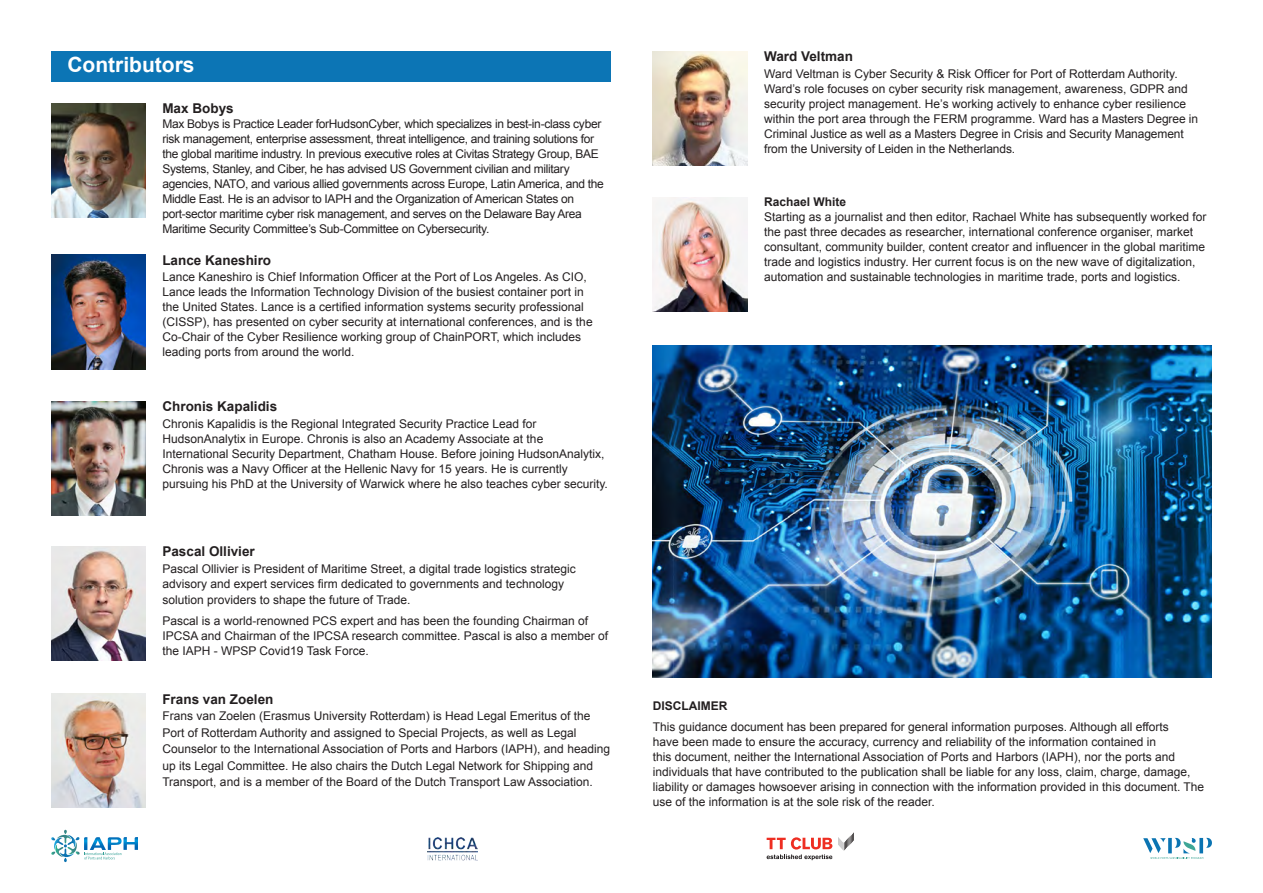
<style>
.page{position:relative;width:1263px;height:893px;background:#fff}
.page>*{position:absolute;margin:0;border:0;box-sizing:border-box;transform-origin:0 0}
.t1{font:700 21px "Arial";color:#fff}
.t2{font:700 13.5px "Arial";color:#231f20}
.t3{font:12px/15px "Arial";color:#231f20}
.t4{font:12px/15px "Arial";letter-spacing:-.025em;color:#231f20}
.t5{font:700 12px "Arial";color:#231f20}
</style>
<div class="page">
<img style="left:653px;top:345px;width:559px;height:333px">
<svg style="left:1143px;top:838px;width:69px;height:21px"></svg>
<svg style="left:51px;top:830px;width:87px;height:32px"></svg>
<img style="left:427px;top:837px;width:50px;height:23px">
<svg style="left:838px;top:832px;width:16px;height:19px"></svg>
<svg style="left:767px;top:837px;width:65px;height:23px"></svg>
<img style="left:51px;top:546px;width:95px;height:114px">
<img style="left:51px;top:104px;width:95px;height:114px">
<img style="left:51px;top:255px;width:95px;height:114px">
<img style="left:653px;top:52px;width:94px;height:114px">
<img style="left:51px;top:694px;width:95px;height:114px">
<img style="left:51px;top:401px;width:95px;height:114px">
<div style="left:51px;top:51px;width:559px;height:31px;background:#0c75b5"></div>
<img style="left:653px;top:198px;width:94px;height:114px">
<p class="t1" style="left:67px;top:51px;width:129px">Contributors</p>
<p class="t2" style="left:162px;top:100px;width:73px">Max Bobys</p>
<p class="t4" style="left:162px;top:117px;width:443px">Max Bobys is Practice Leader forHudsonCyber, which specializes in best-in-class cyber risk management, enterprise assessment, threat intelligence, and training solutions for the global maritime industry. In previous executive roles at Civitas Strategy Group, BAE Systems, Stanley, and Ciber, he has advised US Government civilian and military agencies, NATO, and various allied governments across Europe, Latin America, and the Middle East. He is an advisor to IAPH and the Organization of American States on port-sector maritime cyber risk management, and serves on the Delaware Bay Area Maritime Security Committee’s Sub-Committee on Cybersecurity.</p>
<p class="t2" style="left:162px;top:251px;width:110px">Lance Kaneshiro</p>
<p class="t3" style="left:162px;top:270px;width:432px">Lance Kaneshiro is Chief Information Officer at the Port of Los Angeles. As CIO, Lance leads the Information Technology Division of the busiest container port in the United States. Lance is a certified information systems security professional (CISSP), has presented on cyber security at international conferences, and is the Co-Chair of the Cyber Resilience working group of ChainPORT, which includes leading ports from around the world.</p>
<p class="t2" style="left:162px;top:398px;width:116px">Chronis Kapalidis</p>
<p class="t3" style="left:162px;top:416px;width:447px">Chronis Kapalidis is the Regional Integrated Security Practice Lead for HudsonAnalytix in Europe. Chronis is also an Academy Associate at the International Security Department, Chatham House. Before joining HudsonAnalytix, Chronis was a Navy Officer at the Hellenic Navy for 15 years. He is currently pursuing his PhD at the University of Warwick where he also teaches cyber security.</p>
<p class="t2" style="left:162px;top:543px;width:94px">Pascal Ollivier</p>
<p class="t3" style="left:162px;top:561px;width:415px">Pascal Ollivier is President of Maritime Street, a digital trade logistics strategic advisory and expert services firm dedicated to governments and technology</p>
<p class="t3" style="left:162px;top:593px;width:250px">solution providers to shape the future of Trade.</p>
<p class="t3" style="left:162px;top:614px;width:447px">Pascal is a world-renowned PCS expert and has been the founding Chairman of<br>IPCSA and Chairman of the IPCSA research committee. Pascal is also a member of the IAPH - WPSP Covid19 Task Force.</p>
<p class="t2" style="left:162px;top:690px;width:113px">Frans van Zoelen</p>
<p class="t3" style="left:162px;top:708px;width:449px;line-height:16.5px">Frans van Zoelen (Erasmus University Rotterdam) is Head Legal Emeritus of the Port of Rotterdam Authority and assigned to Special Projects, as well as Legal Counselor to the International Association of Ports and Harbors (IAPH), and heading up its Legal Committee. He also chairs the Dutch Legal Network for Shipping and Transport, and is a member of the Board of the Dutch Transport Law Association.</p>
<p class="t2" style="left:764px;top:48px;width:90px">Ward Veltman</p>
<p class="t3" style="left:764px;top:66px;width:435px">Ward Veltman is Cyber Security &amp; Risk Officer for Port of Rotterdam Authority.<br>Ward’s role focuses on cyber security risk management, awareness, GDPR and security project management. He’s working actively to enhance cyber resilience within the port area through the FERM programme. Ward has a Masters Degree in Criminal Justice as well as a Masters Degree in Crisis and Security Management</p>
<p class="t3" style="left:764px;top:141px;width:253px">from the University of Leiden in the Netherlands.</p>
<p class="t5" style="left:764px;top:194px;width:84px">Rachael White</p>
<p class="t3" style="left:764px;top:210px;width:444px">Starting as a journalist and then editor, Rachael White has subsequently worked for the past three decades as researcher, international conference organiser, market consultant, community builder, content creator and influencer in the global maritime trade and logistics industry. Her current focus is on the new wave of digitalization, automation and sustainable technologies in maritime trade, ports and logistics.</p>
<p class="t5" style="left:653px;top:698px;width:76px">DISCLAIMER</p>
<p class="t3" style="left:653px;top:720px;width:553px">This guidance document has been prepared for general information purposes. Although all efforts<br>have been made to ensure the accuracy, currency and reliability of the information contained in<br>this document, neither the International Association of Ports and Harbors (IAPH), nor the ports and individuals that have contributed to the publication shall be liable for any loss, claim, charge, damage, liability or damages howsoever arising in connection with the information provided in this document. The use of the information is at the sole risk of the reader.</p>
</div>
